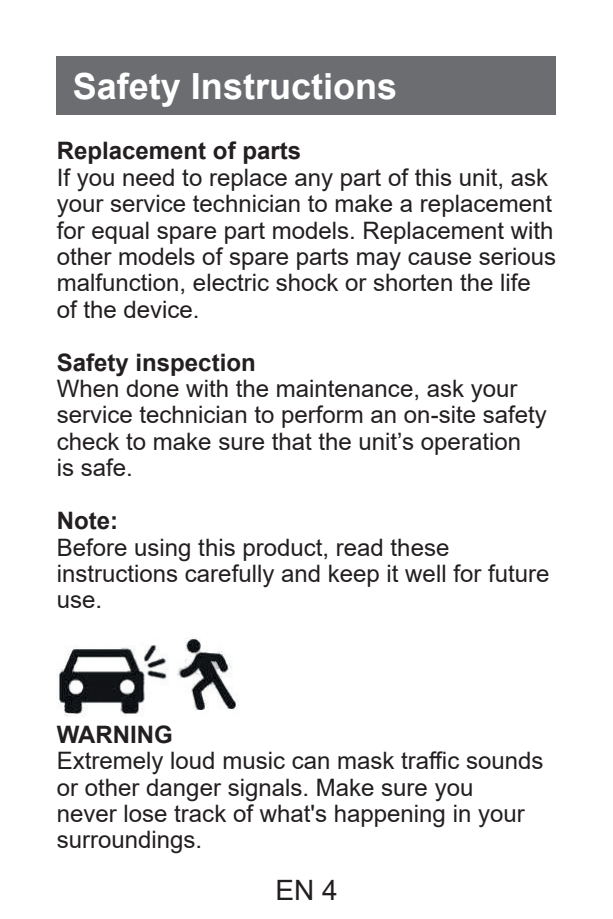
<style>
.page{position:relative;width:613px;height:919px;background:#fff}
.page>*{position:absolute;margin:0;border:0;box-sizing:border-box;transform-origin:0 0}
.t1{font:700 36px "Arial";color:#fff}
.t2{font:28px "Arial";color:#231f20}
.t3{font:24px/26.4px "Arial";color:#231f20}
.t4{font:700 24px "Arial";color:#231f20}
</style>
<div class="page">
<img style="left:58px;top:637px;width:181px;height:79px">
<div style="left:57px;top:57px;width:499px;height:58px;background:#6c6d70"></div>
<h1 class="t1" style="left:73px;top:61px;width:326px">Safety Instructions</h1>
<p class="t4" style="left:57px;top:134px;width:246px">Replacement of parts</p>
<p class="t3" style="left:57px;top:164px;width:500px">If you need to replace any part of this unit, ask your service technician to make a replacement for equal spare part models. Replacement with other models of spare parts may cause serious malfunction, electric shock or shorten the life of the device.</p>
<p class="t4" style="left:57px;top:345px;width:200px">Safety inspection</p>
<p class="t3" style="left:57px;top:375px;width:491px">When done with the maintenance, ask your service technician to perform an on-site safety check to make sure that the unit’s operation<br>is safe.</p>
<p class="t4" style="left:57px;top:503px;width:63px">Note:</p>
<p class="t3" style="left:57px;top:533px;width:494px">Before using this product, read these instructions carefully and keep it well for future use.</p>
<p class="t4" style="left:57px;top:717px;width:117px">WARNING</p>
<p class="t3" style="left:57px;top:747px;width:488px">Extremely loud music can mask traffic sounds or other danger signals. Make sure you<br>never lose track of what's happening in your surroundings.</p>
<p class="t2" style="left:275px;top:870px;width:64px">EN 4</p>
</div>
